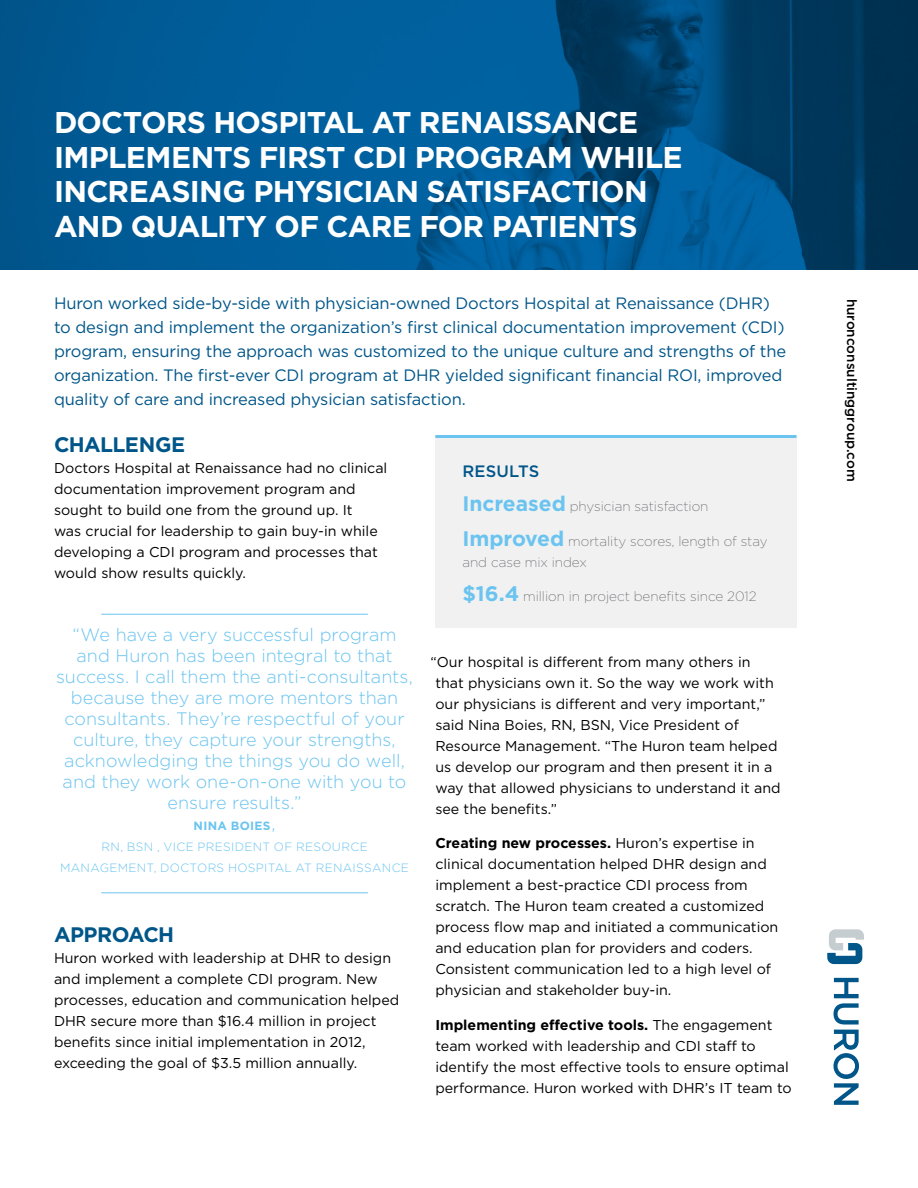
<style>
.page{position:relative;width:918px;height:1188px;background:#fff}
.page>*{position:absolute;margin:0;border:0;box-sizing:border-box;transform-origin:0 0}
.t1{font:700 30px/34.5px "Gotham";letter-spacing:-.025em;color:#fff}
.t2{font:700 21px "Gotham";letter-spacing:-.025em;color:#005689}
.t3{font:300 18px/21px "Gotham";color:#6bc4ef;text-align:center}
.t4{font:16.5px/24px "Gotham";letter-spacing:-.01em;color:#005689}
.t5{font:500 16.5px "Gotham";letter-spacing:.01em;color:#005689}
.t6{font:14.25px/21px "Gotham";color:#000}
.t7{font:200 13.5px/21px "Gotham";color:#5d5d60}
.t8{font:500 13.5px "Gotham";color:#000}
.t9{font:300 12px/21px "Gotham";letter-spacing:.025em;color:#6bc4ef;text-align:center}
.s1{font-weight:700}
.s2{font-size:18px}
.s3{font-weight:700;font-size:21px;color:#6bc4ef}
</style>
<div class="page">
<img style="left:0;top:0;width:918px;height:270px">
<div style="left:435px;top:436px;width:361px;height:192px;background:#f1f1f2"></div>
<hr style="left:435px;top:435px;width:361px;height:3px;background:#6bc4ef">
<hr style="left:101px;top:614px;width:267px;height:1px;background:#6bc4ef">
<hr style="left:101px;top:893px;width:267px;height:1px;background:#6bc4ef">
<svg style="left:833px;top:978px;width:26px;height:127px"></svg>
<svg style="left:827px;top:929px;width:37px;height:35px"></svg>
<h1 class="t1" style="left:54px;top:105px;width:630px">DOCTORS HOSPITAL AT RENAISSANCE IMPLEMENTS FIRST CDI PROGRAM WHILE INCREASING PHYSICIAN SATISFACTION AND QUALITY OF CARE FOR PATIENTS</h1>
<p class="t4" style="left:54px;top:291px;width:734px">Huron worked side-by-side with physician-owned Doctors Hospital at Renaissance (DHR) to design and implement the organization’s first clinical documentation improvement (CDI) program, ensuring the approach was customized to the unique culture and strengths of the organization. The first-ever CDI program at DHR yielded significant financial ROI, improved quality of care and increased physician satisfaction.</p>
<h2 class="t2" style="left:54px;top:430px;width:133px">CHALLENGE</h2>
<p class="t6" style="left:54px;top:457px;width:335px">Doctors Hospital at Renaissance had no clinical documentation improvement program and sought to build one from the ground up. It<br>was crucial for leadership to gain buy-in while developing a CDI program and processes that would show results quickly.</p>
<p class="t3" style="left:56px;top:624px;width:358px">“We have a very successful program and Huron has been integral to that success. I call them the anti-consultants, because they are more mentors than consultants. They’re respectful of your culture, they capture your strengths, acknowledging the things you do well, and they work one-on-one with you to ensure results.”</p>
<p class="t9" style="left:60px;top:815px;width:350px"><span class="s1">NINA BOIES</span><span class="s2">,<br></span>RN, BSN , VICE PRESIDENT OF RESOURCE<br>MANAGEMENT, DOCTORS HOSPITAL AT RENAISSANCE</p>
<h2 class="t2" style="left:54px;top:921px;width:122px">APPROACH</h2>
<p class="t6" style="left:54px;top:947px;width:347px">Huron worked with leadership at DHR to design and implement a complete CDI program. New processes, education and communication helped DHR secure more than $16.4 million in project benefits since initial implementation in 2012, exceeding the goal of $3.5 million annually.</p>
<p class="t5" style="left:462px;top:460px;width:78px">RESULTS</p>
<p class="t7" style="left:462px;top:495px;width:248px"><span class="s3">Increased</span> physician satisfaction</p>
<p class="t7" style="left:462px;top:530px;width:307px"><span class="s3">Improved</span> mortality scores, length of stay and case mix index</p>
<p class="t7" style="left:462px;top:585px;width:296px"><span class="s3">$16.4</span> million in project benefits since 2012</p>
<p class="t6" style="left:435px;top:651px;width:347px;text-indent:-5px">“Our hospital is different from many others in that physicians own it. So the way we work with our physicians is different and very important,” said Nina Boies, RN, BSN, Vice President of Resource Management. “The Huron team helped us develop our program and then present it in a way that allowed physicians to understand it and see the benefits.”</p>
<p class="t6" style="left:435px;top:832px;width:345px"><span class="s1">Creating new processes.</span> Huron’s expertise in clinical documentation helped DHR design and implement a best-practice CDI process from scratch. The Huron team created a customized process flow map and initiated a communication and education plan for providers and coders.<br>Consistent communication led to a high level of physician and stakeholder buy-in.</p>
<p class="t6" style="left:435px;top:1014px;width:358px"><span class="s1">Implementing effective tools.</span> The engagement team worked with leadership and CDI staff to identify the most effective tools to ensure optimal performance. Huron worked with DHR’s IT team to</p>
<p class="t8" style="left:861px;top:298px;width:184px;rotate:90deg">huronconsultinggroup.com</p>
</div>
